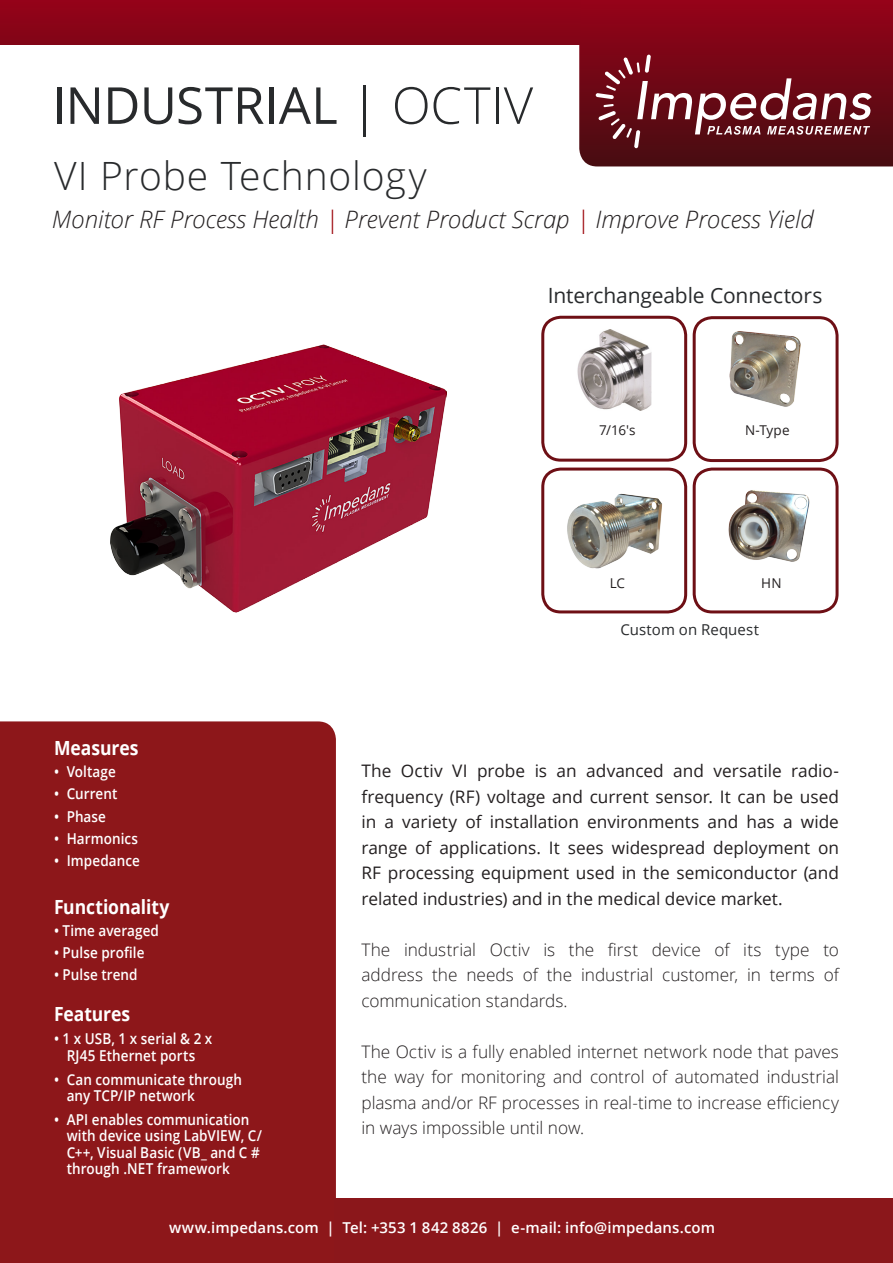
<style>
.page{position:relative;width:893px;height:1263px;background:#fff}
.page>*{position:absolute;margin:0;border:0;box-sizing:border-box;transform-origin:0 0}
.Heading_Main{font:51px "Open Sans";letter-spacing:-.005em;color:#282a2c}
.Heading_Main-2{font:300 39px "Open Sans";letter-spacing:.02em;color:#282a2c}
.t1{font:italic 300 24px "Open Sans";color:#231f20}
.Body_Copy{font:21px "Open Sans";letter-spacing:-.005em;color:#282a2c}
.Sidebar_Heading{font:700 19.5px "Open Sans";letter-spacing:-.005em;color:#fff;scale:.9 1}
.Body_Lead_Para{font:300 17.25px/25.5px "Open Sans";letter-spacing:-.005em;color:#231f20;text-align:justify}
.Body_Lead_Para-2{font:17.25px/25.5px "Open Sans";color:#231f20;text-align:justify}
.Sidebar_Body_Bullet{font:600 15px/16.5px "Open Sans";letter-spacing:.005em;color:#fff;scale:.9 1}
.Sidebar_Body_Bullet-2{font:600 15px "Open Sans";letter-spacing:.005em;color:#fff}
.Body_Copy-2{font:15px "Open Sans";letter-spacing:.005em;color:#282a2c}
.Body_Copy-3{font:13.5px "Open Sans";color:#231f20}
.s1{font-weight:300}
.s2{color:#9d070d}
</style>
<div class="page">
<div style="left:0;top:721px;width:336px;height:542px;background:#8d171a"></div>
<div style="left:334px;top:1199px;width:559px;height:64px;background:#8b171b"></div>
<svg style="left:579px;top:0;width:314px;height:166px;background:#770716"></svg>
<svg style="left:596px;top:55px;width:276px;height:93px;background:#7e2f39"></svg>
<div style="left:0;top:0;width:580px;height:44px;background:#8b0318"></div>
<div style="left:541px;top:316px;width:146px;height:146px;border:3px solid #6e0f15;border-radius:18px"></div>
<div style="left:541px;top:468px;width:146px;height:145px;border:3px solid #6e0f15;border-radius:18px"></div>
<div style="left:693px;top:468px;width:145px;height:145px;border:3px solid #6e0f15;border-radius:18px"></div>
<div style="left:693px;top:316px;width:145px;height:146px;border:3px solid #6e0f15;border-radius:18px"></div>
<img style="left:729px;top:331px;width:72px;height:76px">
<img style="left:541px;top:457px;width:168px;height:147px">
<img style="left:728px;top:478px;width:111px;height:111px">
<img style="left:577px;top:330px;width:75px;height:80px">
<img style="left:111px;top:344px;width:335px;height:268px">
<p class="Heading_Main" style="left:52px;top:70px;width:483px">INDUSTRIAL <span class="s1">| OCTIV</span></p>
<p class="Heading_Main-2" style="left:54px;top:149px;width:374px">VI Probe Technology</p>
<p class="t1" style="left:52px;top:203px;width:763px">Monitor RF Process Health <span class="s2">|</span> Prevent Product Scrap <span class="s2">|</span> Improve Process Yield</p>
<p class="Body_Copy" style="left:548px;top:281px;width:276px">Interchangeable Connectors</p>
<p class="Body_Copy-3" style="left:599px;top:421px;width:38px">7/16's</p>
<p class="Body_Copy-3" style="left:745px;top:420px;width:46px">N-Type</p>
<p class="Body_Copy-3" style="left:610px;top:574px;width:17px">LC</p>
<p class="Body_Copy-3" style="left:761px;top:574px;width:22px">HN</p>
<p class="Sidebar_Heading" style="left:54px;top:734px;width:96px">Measures</p>
<p class="Sidebar_Body_Bullet" style="left:54px;top:763px;width:70px">• Voltage</p>
<p class="Sidebar_Body_Bullet" style="left:54px;top:785px;width:72px">• Current</p>
<p class="Sidebar_Body_Bullet" style="left:54px;top:807px;width:59px">• Phase</p>
<p class="Sidebar_Body_Bullet" style="left:54px;top:830px;width:95px">• Harmonics</p>
<p class="Sidebar_Body_Bullet" style="left:54px;top:852px;width:97px">• Impedance</p>
<p class="Sidebar_Heading" style="left:54px;top:893px;width:130px">Functionality</p>
<p class="Sidebar_Body_Bullet" style="left:54px;top:922px;width:118px">• Time averaged</p>
<p class="Sidebar_Body_Bullet" style="left:54px;top:944px;width:102px">• Pulse profile</p>
<p class="Sidebar_Body_Bullet" style="left:54px;top:966px;width:94px">• Pulse trend</p>
<p class="Sidebar_Heading" style="left:54px;top:1000px;width:86px">Features</p>
<p class="Sidebar_Body_Bullet" style="left:54px;top:1030px;width:177px;text-align:center">• 1 x USB, 1 x serial &amp; 2 x<br>RJ45 Ethernet ports</p>
<p class="Sidebar_Body_Bullet" style="left:67px;top:1071px;width:196px;text-indent:-13px">• Can communicate through any TCP/IP network</p>
<p class="Sidebar_Body_Bullet" style="left:67px;top:1111px;width:219px;text-indent:-13px">• API enables communication with device using LabVIEW, C/<br>C++, Visual Basic (VB_ and C # through .NET framework</p>
<p class="Body_Copy-2" style="left:620px;top:619px;width:140px">Custom on Request</p>
<p class="Body_Lead_Para-2" style="left:361px;top:758px;width:479px">The Octiv VI probe is an advanced and versatile radio&shy;frequency (RF) voltage and current sensor. It can be used in a variety of installation environments and has a wide range of applications. It sees widespread deployment on RF processing equipment used in the semiconductor (and related industries) and in the medical device market.</p>
<p class="Body_Lead_Para" style="left:361px;top:936px;width:479px">The industrial Octiv is the first device of its type to address the needs of the industrial customer, in terms of communication standards.</p>
<p class="Body_Lead_Para" style="left:361px;top:1038px;width:479px">The Octiv is a fully enabled internet network node that paves the way for monitoring and control of automated industrial plasma and/or RF processes in real-time to increase efficiency in ways impossible until now.</p>
<p class="Sidebar_Body_Bullet-2" style="left:169px;top:1217px;width:547px">www.impedans.com | Tel: +353 1 842 8826 | e-mail: info@impedans.com</p>
</div>
